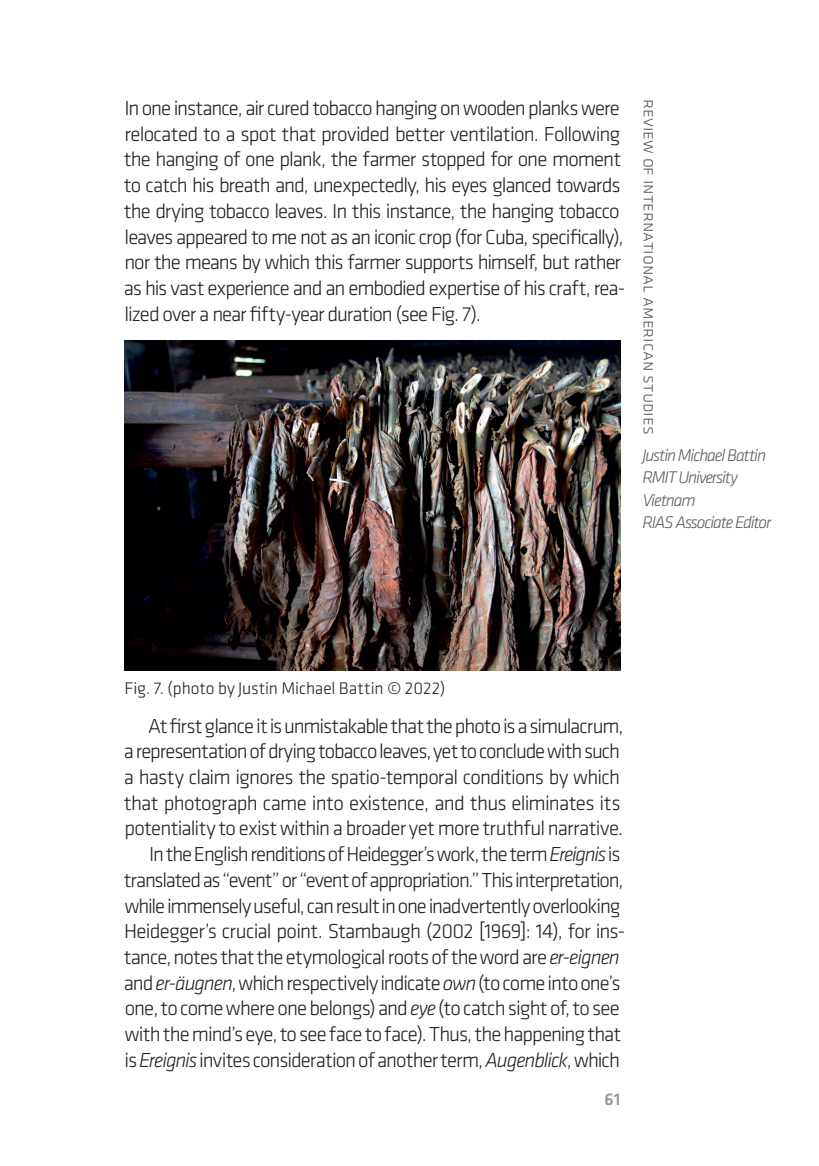
<style>
.page{position:relative;width:819px;height:1166px;background:#fff}
.page>*{position:absolute;margin:0;border:0;box-sizing:border-box;transform-origin:0 0}
.Akapit-zwykły{font:300 21px/25.7px "Klavika";letter-spacing:-.05em;color:#231f20}
.t1{font:italic 300 17.5px/22.4px "Klavika";letter-spacing:-.06em;color:#57585a}
.cytat{font:300 17.5px "Klavika";letter-spacing:-.005em;color:#231f20}
.t2{font:300 17.5px "Klavika";color:#57585a}
.t3{font:500 17.5px "Klavika";color:#939598}
.s1{font-style:italic}
</style>
<div class="page">
<img style="left:124px;top:341px;width:496px;height:329px">
<p class="Akapit-zwykły" style="left:124px;top:96px;width:503px">In one instance, air cured tobacco hanging on wooden planks were relocated to a spot that provided better ventilation. Following the hanging of one plank, the farmer stopped for one moment to catch his breath and, unexpectedly, his eyes glanced towards the drying tobacco leaves. In this instance, the hanging tobacco leaves appeared to me not as an iconic crop (for Cuba, specifically), nor the means by which this farmer supports himself, but rather as his vast experience and an embodied expertise of his craft, rea&shy;lized over a near fifty-year duration (see Fig. 7).</p>
<p class="t2" style="left:659px;top:99px;width:337px;rotate:90deg">review of international american studies</p>
<p class="t1" style="left:642px;top:444px;width:130px">Justin Michael Battin<br>RMIT University<br>Vietnam<br>RIAS Associate Editor</p>
<p class="cytat" style="left:125px;top:679px;width:322px">Fig. 7. (photo by Justin Michael Battin © 2022)</p>
<p class="Akapit-zwykły" style="left:124px;top:713px;width:501px;text-indent:24px">At first glance it is unmistakable that the photo is a simulacrum, a representation of drying tobacco leaves, yet to conclude with such a hasty claim ignores the spatio-temporal conditions by which that photograph came into existence, and thus eliminates its potentiality to exist within a broader yet more truthful narrative.</p>
<p class="Akapit-zwykły" style="left:124px;top:841px;width:503px;text-indent:25px">In the English renditions of Heidegger’s work, the term <span class="s1">Ereignis</span> is translated as “event” or “event of appropriation.” This interpretation, while immensely useful, can result in one inadvertently overlooking Heidegger’s crucial point. Stambaugh (2002 [1969]: 14), for ins&shy;tance, notes that the etymological roots of the word are <span class="s1">er-eignen </span>and <span class="s1">er-äugnen</span>, which respectively indicate <span class="s1">own</span> (to come into one’s one, to come where one belongs) and <span class="s1">eye</span> (to catch sight of, to see with the mind’s eye, to see face to face). Thus, the happening that is <span class="s1">Ereignis</span> invites consideration of another term, <span class="s1">Augenblick</span>, which</p>
<p class="t3" style="left:604px;top:1089px;width:17px">61</p>
</div>
